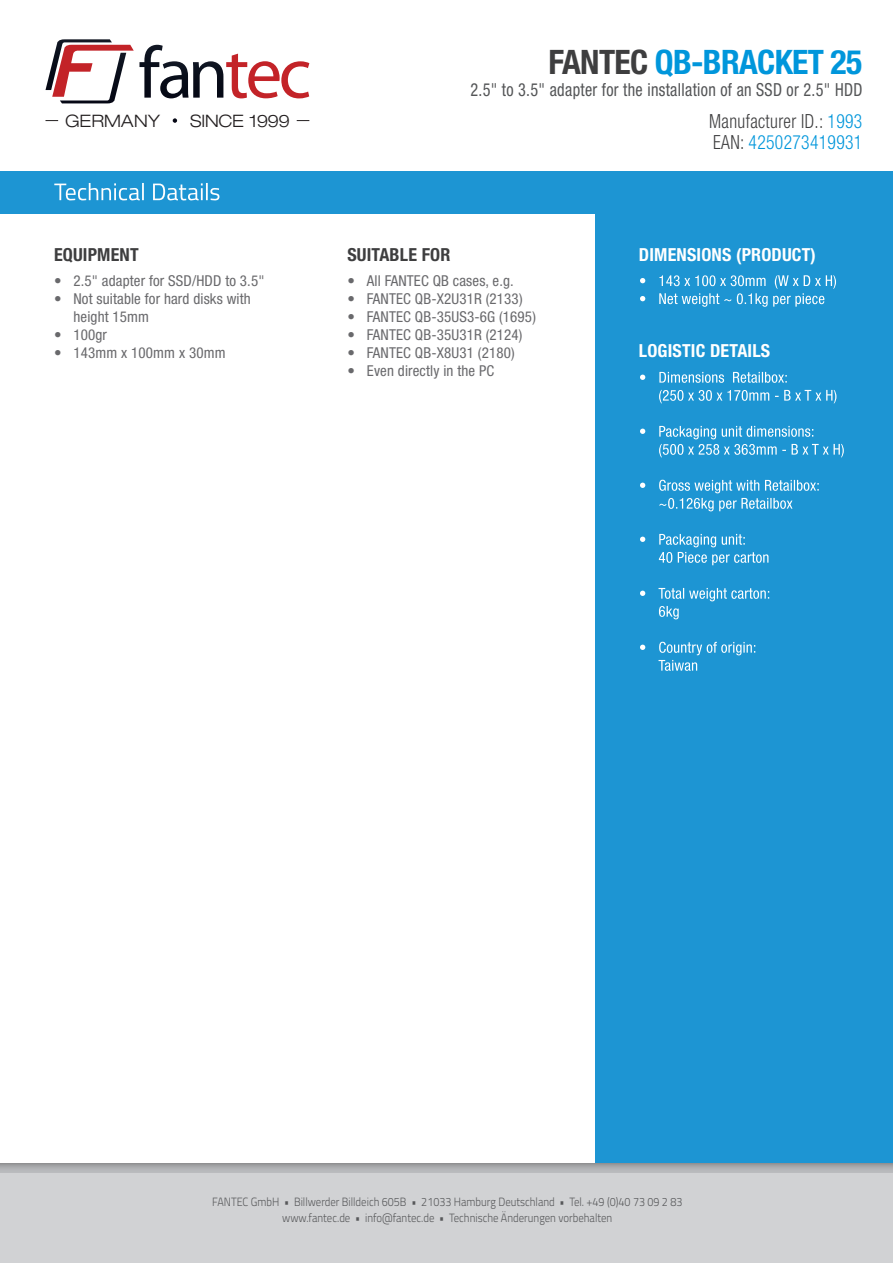
<style>
.page{position:relative;width:893px;height:1263px;background:#fff}
.page>*{position:absolute;margin:0;border:0;box-sizing:border-box;transform-origin:0 0}
.t1{font:700 condensed 33.75px "Helvetica Neue LT Pro";letter-spacing:-.02em;color:#0096db}
.t2{font:24px "Titillium";letter-spacing:-.005em;color:#fff}
.t3{font:300 condensed 19.5px/21px "Helvetica Neue LT Pro";letter-spacing:.02em;color:#3e3e3f;scale:.9 1}
.t4{font:condensed 18px "Helvetica Neue LT Pro";letter-spacing:.02em;color:#545557;scale:.9 1}
.t5{font:700 condensed 18px "Helvetica Neue LT Pro";letter-spacing:.01em;color:#fff}
.t6{font:700 condensed 18px "Helvetica Neue LT Pro";letter-spacing:.01em;color:#3e3e3f}
.t7{font:300 expanded 17.25px "Helvetica Neue LT Pro";letter-spacing:-.02em;color:#231f20}
.t8{font:300 expanded 17.25px "Helvetica Neue LT Pro";color:#231f20}
.t9{font:condensed 15px/18px "Helvetica Neue LT Pro";letter-spacing:.01em;color:#fff}
.t10{font:condensed 15px/18px "Helvetica Neue LT Pro";letter-spacing:.01em;color:#69696c}
.t11{font:300 12px/16.5px "Titillium";color:#57585a;text-align:center;scale:.9 1}
.s1{color:#3e3e3f}
.s2{color:#0096db}
</style>
<div class="page">
<div style="left:595px;top:171px;width:298px;height:999px;background:#1d95d3"></div>
<div style="left:0;top:171px;width:623px;height:42px;background:#1d95d3"></div>
<div style="left:0;top:1163px;width:893px;height:100px;background:#d1d2d4"></div>
<svg style="left:0;top:1164px;width:893px;height:8px;background:#abacaf"></svg>
<hr style="left:0;top:1163px;width:893px;height:1px;background:#fff">
<svg style="left:45px;top:39px;width:264px;height:64px"></svg>
<svg style="left:173px;top:118px;width:4px;height:5px"></svg>
<svg style="left:45px;top:120px;width:13px;height:1px"></svg>
<svg style="left:297px;top:120px;width:12px;height:1px"></svg>
<p class="t8" style="left:65px;top:110px;width:96px">GERMANY</p>
<p class="t7" style="left:190px;top:110px;width:101px">SINCE 1999</p>
<h2 class="t2" style="left:54px;top:174px;width:168px">Technical Datails</h2>
<p class="t6" style="left:54px;top:243px;width:86px">EQUIPMENT</p>
<p class="t10" style="left:54px;top:272px;width:212px">• 2.5" adapter for SSD/HDD to 3.5"</p>
<p class="t10" style="left:74px;top:290px;width:179px;text-indent:-20px">• Not suitable for hard disks with height 15mm</p>
<p class="t10" style="left:54px;top:326px;width:55px">• 100gr</p>
<p class="t10" style="left:54px;top:344px;width:173px">• 143mm x 100mm x 30mm</p>
<h1 class="t1" style="left:548px;top:42px;width:315px"><span class="s1">FANTEC</span> QB-BRACKET 25</h1>
<h3 class="t3" style="left:709px;top:111px;width:172px">Manufacturer ID.: <span class="s2">1993<br></span>EAN: <span class="s2">4250273419931</span></h3>
<p class="t4" style="left:470px;top:79px;width:437px">2.5" to 3.5" adapter for the installation of an SSD or 2.5" HDD</p>
<p class="t6" style="left:347px;top:243px;width:104px">SUITABLE FOR</p>
<p class="t10" style="left:347px;top:272px;width:168px">• All FANTEC QB cases, e.g.</p>
<p class="t10" style="left:347px;top:290px;width:177px">• FANTEC QB-X2U31R (2133)</p>
<p class="t10" style="left:347px;top:308px;width:190px">• FANTEC QB-35US3-6G (1695)</p>
<p class="t10" style="left:347px;top:326px;width:177px">• FANTEC QB-35U31R (2124)</p>
<p class="t10" style="left:347px;top:344px;width:169px">• FANTEC QB-X8U31 (2180)</p>
<p class="t10" style="left:347px;top:362px;width:148px">• Even directly in the PC</p>
<p class="t5" style="left:639px;top:243px;width:179px">DIMENSIONS (PRODUCT)</p>
<p class="t9" style="left:639px;top:272px;width:199px">• 143 x 100 x 30mm (W x D x H)</p>
<p class="t9" style="left:639px;top:290px;width:188px">• Net weight ~ 0.1kg per piece</p>
<p class="t5" style="left:639px;top:340px;width:133px">LOGISTIC DETAILS</p>
<p class="t9" style="left:658px;top:368px;width:180px;text-indent:-20px">• Dimensions Retailbox:<br>(250 x 30 x 170mm - B x T x H)</p>
<p class="t9" style="left:658px;top:422px;width:188px;text-indent:-20px">• Packaging unit dimensions:<br>(500 x 258 x 363mm - B x T x H)</p>
<p class="t9" style="left:639px;top:476px;width:182px;text-align:center">• Gross weight with Retailbox: ~0.126kg per Retailbox</p>
<p class="t9" style="left:658px;top:530px;width:112px;text-indent:-20px">• Packaging unit:<br>40 Piece per carton</p>
<p class="t9" style="left:658px;top:584px;width:113px;text-indent:-20px">• Total weight carton:<br>6kg</p>
<p class="t9" style="left:658px;top:638px;width:100px;text-indent:-20px">• Country of origin:<br>Taiwan</p>
<p class="t11" style="left:212px;top:1192px;width:524px">FANTEC GmbH • Billwerder Billdeich 605B • 21033 Hamburg Deutschland • Tel. +49 (0)40 73 09 2 83 www.fantec.de • info@fantec.de • Technische Änderungen vorbehalten</p>
</div>
